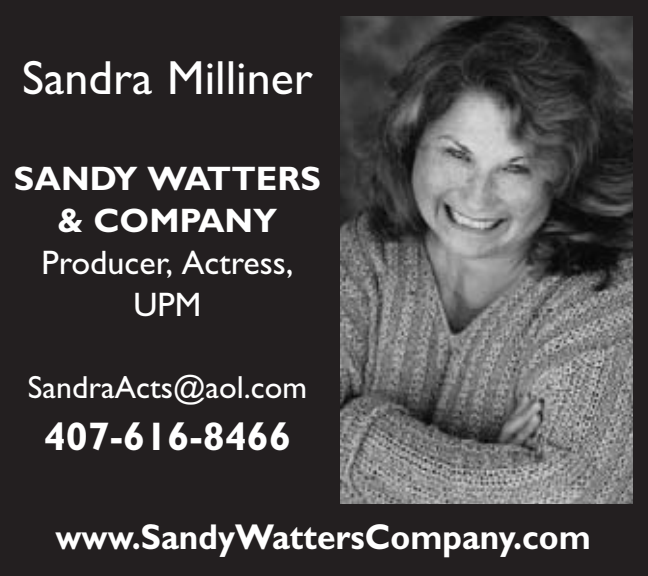
<style>
.page{position:relative;width:648px;height:576px;background:#231f20}
.page>*{position:absolute;margin:0;border:0;box-sizing:border-box;transform-origin:0 0}
.t1{font:48px "Gill Sans";color:#fff}
.t2{font:700 40px "Gill Sans";color:#fff}
.t3{font:700 36px "Gill Sans";color:#fff;scale:.93 1}
.t4{font:700 34px/42.4px "Gill Sans";color:#fff;text-align:center}
.t5{font:34px/42px "Gill Sans";color:#fff;text-align:center}
.t6{font:32px "Gill Sans";color:#fff}
</style>
<div class="page">
<img style="left:341px;top:16px;width:291px;height:487px">
<h1 class="t1" style="left:22px;top:61px;width:292px">Sandra Milliner</h1>
<p class="t4" style="left:14px;top:161px;width:309px">SANDY WATTERS &amp; COMPANY</p>
<p class="t5" style="left:41px;top:245px;width:254px">Producer, Actress,<br>UPM</p>
<p class="t6" style="left:28px;top:376px;width:281px">SandraActs@aol.com</p>
<p class="t2" style="left:44px;top:423px;width:249px">407-616-8466</p>
<p class="t3" style="left:56px;top:524px;width:577px">www.SandyWattersCompany.com</p>
</div>
